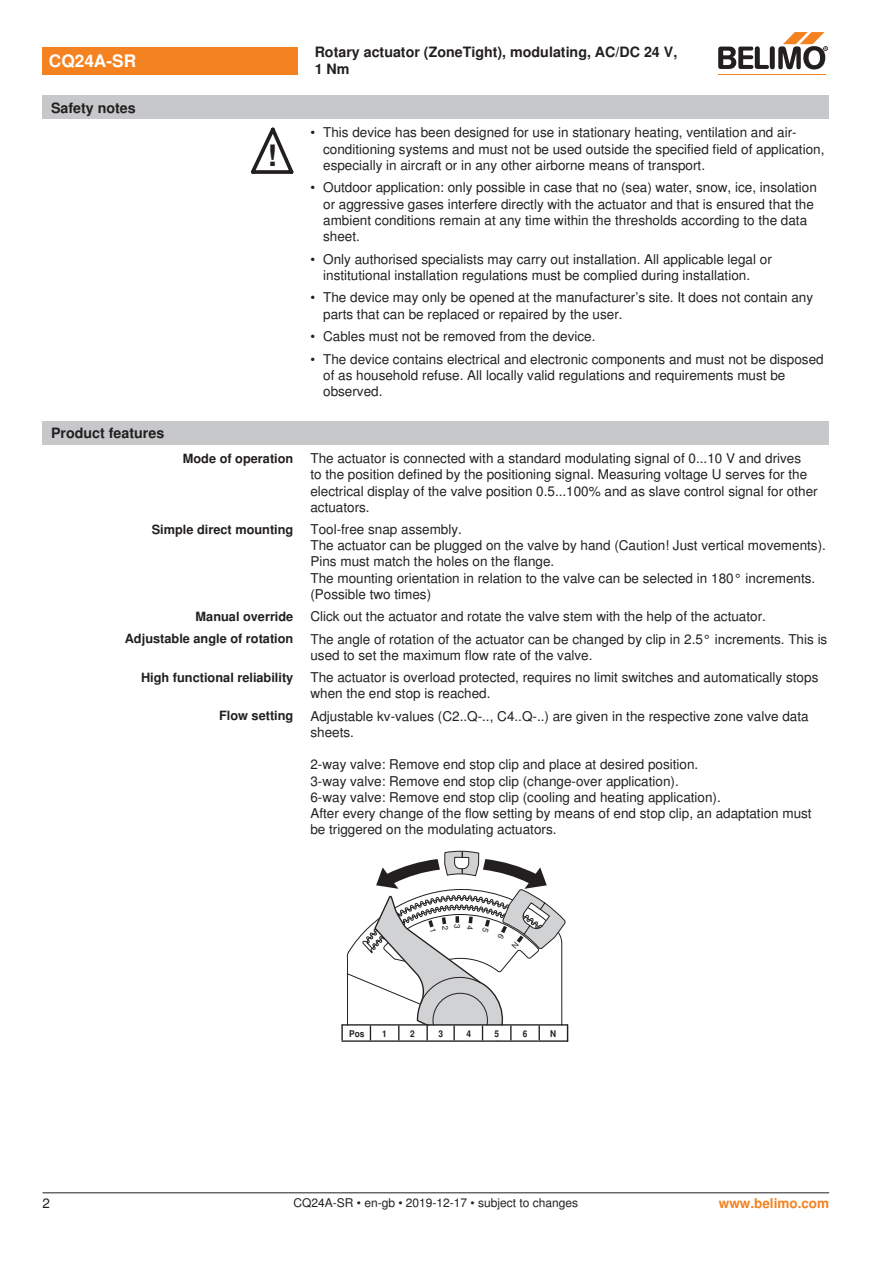
<style>
.page{position:relative;width:893px;height:1263px;background:#fff}
.page>*{position:absolute;margin:0;border:0;box-sizing:border-box;transform-origin:0 0}
.t1{font:700 29.55px "Nimbus Sans BEL";color:#231f20}
.t2{font:700 17.25px "Nimbus Sans BEL";color:#fff}
.t3{font:700 14.25px/17.1px "Nimbus Sans BEL";color:#231f20}
.Bulletpoints_1_5mm_A{font:13.5px/16.2px "Nimbus Sans BEL";color:#231f20}
.Rechtsbündig_Footer{font:700 13.5px "Nimbus Sans BEL";color:#f58220}
.Rechtsbündig{font:700 12.75px "Nimbus Sans BEL";color:#231f20}
.Footer_EU_center{font:12px "Nimbus Sans BEL";color:#231f20}
.t4{font:700 9.3px "Nimbus Sans BEL";color:#231f20;scale:.9 1}
</style>
<div class="page">
<svg style="left:251px;top:128px;width:42px;height:46px"></svg>
<div style="left:43px;top:421px;width:786px;height:24px;background:#c7c8ca"></div>
<div style="left:43px;top:47px;width:255px;height:27px;background:#f58220"></div>
<hr style="left:718px;top:74px;width:107px;height:1px;background:#f58220">
<svg style="left:718px;top:32px;width:110px;height:38px"></svg>
<div style="left:43px;top:96px;width:786px;height:23px;background:#c7c8ca"></div>
<hr style="left:43px;top:1192px;width:786px;height:1px;background:#231f20">
<svg style="left:341px;top:851px;width:227px;height:191px"></svg>
<p class="t2" style="left:49px;top:51px;width:89px">CQ24A-SR</p>
<p class="t3" style="left:315px;top:44px;width:364px">Rotary actuator (ZoneTight), modulating, AC/DC 24 V,<br>1 Nm</p>
<p class="t3" style="left:51px;top:100px;width:86px">Safety notes</p>
<p class="t3" style="left:51px;top:425px;width:115px">Product features</p>
<p class="t1" style="left:267px;top:138px;width:11px">!</p>
<p class="Bulletpoints_1_5mm_A" style="left:323px;top:125px;width:503px;text-indent:-13px">• This device has been designed for use in stationary heating, ventilation and air&shy;conditioning systems and must not be used outside the specified field of application, especially in aircraft or in any other airborne means of transport.</p>
<p class="Bulletpoints_1_5mm_A" style="left:323px;top:180px;width:495px;text-indent:-13px">• Outdoor application: only possible in case that no (sea) water, snow, ice, insolation or aggressive gases interfere directly with the actuator and that is ensured that the ambient conditions remain at any time within the thresholds according to the data sheet.</p>
<p class="Bulletpoints_1_5mm_A" style="left:323px;top:251px;width:450px;text-indent:-13px">• Only authorised specialists may carry out installation. All applicable legal or institutional installation regulations must be complied during installation.</p>
<p class="Bulletpoints_1_5mm_A" style="left:323px;top:290px;width:491px;text-indent:-13px">• The device may only be opened at the manufacturer’s site. It does not contain any parts that can be replaced or repaired by the user.</p>
<p class="Bulletpoints_1_5mm_A" style="left:310px;top:329px;width:287px">• Cables must not be removed from the device.</p>
<p class="Bulletpoints_1_5mm_A" style="left:323px;top:351px;width:502px;text-indent:-13px">• The device contains electrical and electronic components and must not be disposed of as household refuse. All locally valid regulations and requirements must be observed.</p>
<p class="Rechtsbündig" style="left:183px;top:450px;width:112px">Mode of operation</p>
<p class="Bulletpoints_1_5mm_A" style="left:310px;top:451px;width:509px">The actuator is connected with a standard modulating signal of 0...10 V and drives<br>to the position defined by the positioning signal. Measuring voltage U serves for the electrical display of the valve position 0.5...100% and as slave control signal for other actuators.</p>
<p class="Rechtsbündig" style="left:152px;top:521px;width:143px">Simple direct mounting</p>
<p class="Bulletpoints_1_5mm_A" style="left:310px;top:522px;width:153px">Tool-free snap assembly.</p>
<p class="Bulletpoints_1_5mm_A" style="left:310px;top:538px;width:517px">The actuator can be plugged on the valve by hand (Caution! Just vertical movements).<br>Pins must match the holes on the flange.</p>
<p class="Bulletpoints_1_5mm_A" style="left:310px;top:570px;width:506px">The mounting orientation in relation to the valve can be selected in 180° increments. (Possible two times)</p>
<p class="Rechtsbündig" style="left:196px;top:609px;width:99px">Manual override</p>
<p class="Bulletpoints_1_5mm_A" style="left:310px;top:609px;width:457px">Click out the actuator and rotate the valve stem with the help of the actuator.</p>
<p class="Rechtsbündig" style="left:125px;top:631px;width:170px">Adjustable angle of rotation</p>
<p class="Bulletpoints_1_5mm_A" style="left:310px;top:631px;width:518px">The angle of rotation of the actuator can be changed by clip in 2.5° increments. This is used to set the maximum flow rate of the valve.</p>
<p class="Rechtsbündig" style="left:141px;top:670px;width:154px">High functional reliability</p>
<p class="Bulletpoints_1_5mm_A" style="left:310px;top:670px;width:509px">The actuator is overload protected, requires no limit switches and automatically stops when the end stop is reached.</p>
<p class="Rechtsbündig" style="left:219px;top:708px;width:76px">Flow setting</p>
<p class="Bulletpoints_1_5mm_A" style="left:310px;top:708px;width:500px">Adjustable kv-values (C2..Q-.., C4..Q-..) are given in the respective zone valve data sheets.</p>
<p class="Bulletpoints_1_5mm_A" style="left:310px;top:757px;width:389px">2-way valve: Remove end stop clip and place at desired position.</p>
<p class="Bulletpoints_1_5mm_A" style="left:310px;top:773px;width:370px">3-way valve: Remove end stop clip (change-over application).</p>
<p class="Bulletpoints_1_5mm_A" style="left:310px;top:789px;width:412px">6-way valve: Remove end stop clip (cooling and heating application).</p>
<p class="Bulletpoints_1_5mm_A" style="left:310px;top:805px;width:503px">After every change of the flow setting by means of end stop clip, an adaptation must be triggered on the modulating actuators.</p>
<p class="t4" style="left:349px;top:1027px;width:19px">Pos</p>
<p class="t4" style="left:382px;top:1027px;width:7px">1</p>
<p class="t4" style="left:410px;top:1027px;width:7px">2</p>
<p class="t4" style="left:438px;top:1027px;width:7px">3</p>
<p class="t4" style="left:466px;top:1027px;width:7px">4</p>
<p class="t4" style="left:495px;top:1027px;width:7px">5</p>
<p class="t4" style="left:523px;top:1027px;width:7px">6</p>
<p class="t4" style="left:550px;top:1027px;width:8px">N</p>
<p class="Bulletpoints_1_5mm_A" style="left:43px;top:1196px;width:9px">2</p>
<p class="Footer_EU_center" style="left:293px;top:1196px;width:286px">CQ24A-SR • en-gb • 2019-12-17 • subject to changes</p>
<p class="Rechtsbündig_Footer" style="left:719px;top:1195px;width:112px">www.belimo.com</p>
</div>
